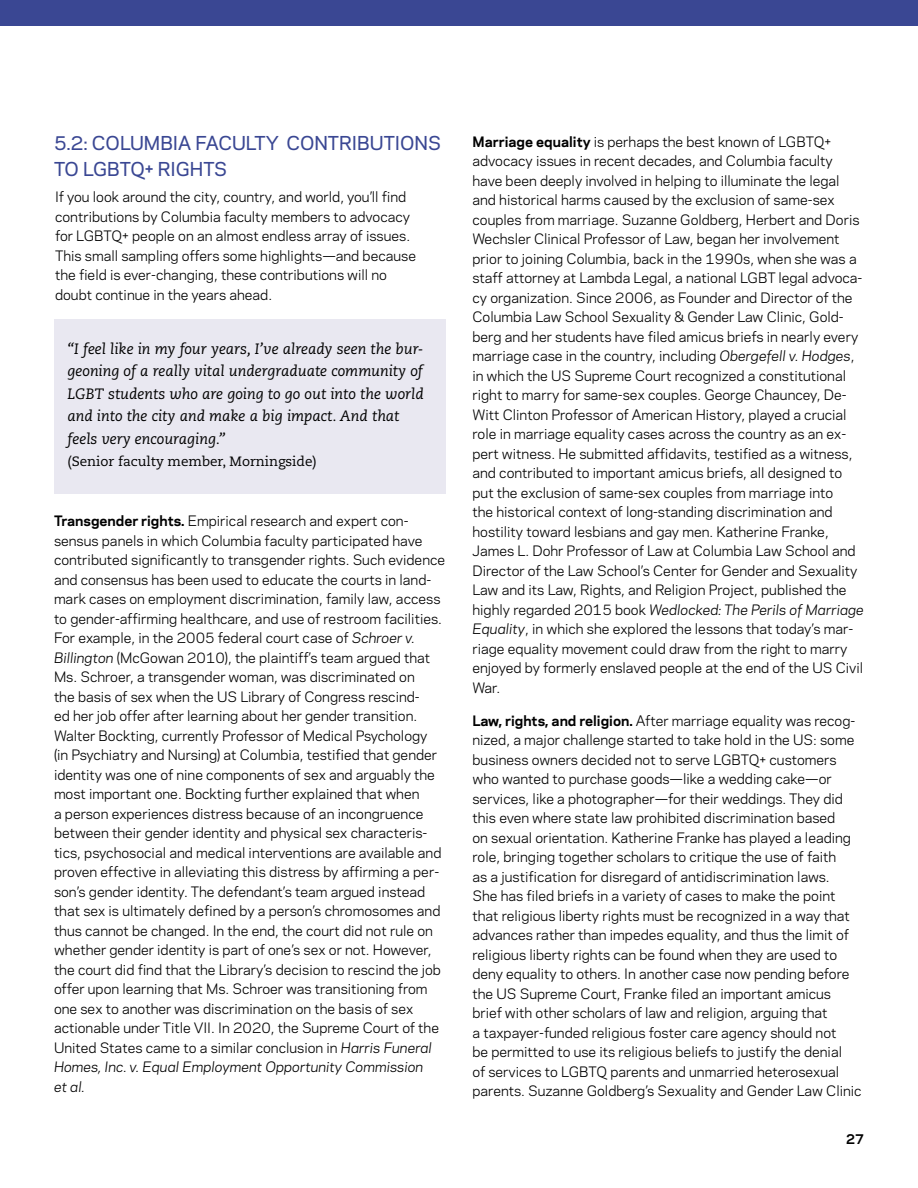
<style>
.page{position:relative;width:918px;height:1188px;background:#fff}
.page>*{position:absolute;margin:0;border:0;box-sizing:border-box;transform-origin:0 0}
.h2_red{font:500 18px/25.5px "Galaxie Polaris";color:#3a4793}
.quote{font:italic 15px/22.5px "Caecilia";color:#000}
.t1{font:13.5px/19.5px "Galaxie Polaris";color:#000}
.quote-2{font:13.5px "Caecilia";color:#000}
.t2{font:700 12.75px "Galaxie Polaris";color:#000}
.s1{font-weight:700}
.s2{font-style:italic}
</style>
<div class="page">
<div style="left:0;top:0;width:918px;height:26px;background:#3a4793"></div>
<div style="left:54px;top:319px;width:392px;height:175px;background:#e9e8f1"></div>
<h2 class="h2_red" style="left:54px;top:130px;width:389px">5.2: COLUMBIA FACULTY CONTRIBUTIONS<br>TO LGBTQ+ RIGHTS</h2>
<p class="t1" style="left:55px;top:187px;width:363px">If you look around the city, country, and world, you’ll find contributions by Columbia faculty members to advocacy for LGBTQ+ people on an almost endless array of issues.<br>This small sampling offers some highlights—and because the field is ever-changing, these contributions will no doubt continue in the years ahead.</p>
<p class="quote" style="left:68px;top:338px;width:358px">“I feel like in my four years, I’ve already seen the bur&shy;geoning of a really vital undergraduate community of LGBT students who are going to go out into the world and into the city and make a big impact. And that feels very encouraging.”</p>
<p class="quote-2" style="left:68px;top:454px;width:251px">(Senior faculty member, Morningside)</p>
<p class="t1" style="left:54px;top:511px;width:393px"><span class="s1">Transgender rights.</span> Empirical research and expert con&shy;sensus panels in which Columbia faculty participated have contributed significantly to transgender rights. Such evidence and consensus has been used to educate the courts in land&shy;mark cases on employment discrimination, family law, access to gender-affirming healthcare, and use of restroom facilities.<br>For example, in the 2005 federal court case of <span class="s2">Schroer v.<br>Billington</span> (McGowan 2010), the plaintiff’s team argued that Ms. Schroer, a transgender woman, was discriminated on<br>the basis of sex when the US Library of Congress rescind-<br>ed her job offer after learning about her gender transition.<br>Walter Bockting, currently Professor of Medical Psychology (in Psychiatry and Nursing) at Columbia, testified that gender identity was one of nine components of sex and arguably the most important one. Bockting further explained that when<br>a person experiences distress because of an incongruence between their gender identity and physical sex characteris&shy;tics, psychosocial and medical interventions are available and proven effective in alleviating this distress by affirming a per&shy;son’s gender identity. The defendant’s team argued instead that sex is ultimately defined by a person’s chromosomes and thus cannot be changed. In the end, the court did not rule on whether gender identity is part of one’s sex or not. However, the court did find that the Library’s decision to rescind the job offer upon learning that Ms. Schroer was transitioning from one sex to another was discrimination on the basis of sex actionable under Title VII. In 2020, the Supreme Court of the United States came to a similar conclusion in <span class="s2">Harris Funeral Homes, Inc. v. Equal Employment Opportunity Commission<br>et al.</span></p>
<p class="t1" style="left:472px;top:131px;width:393px"><span class="s1">Marriage equality</span> is perhaps the best known of LGBTQ+ advocacy issues in recent decades, and Columbia faculty have been deeply involved in helping to illuminate the legal and historical harms caused by the exclusion of same-sex couples from marriage. Suzanne Goldberg, Herbert and Doris Wechsler Clinical Professor of Law, began her involvement prior to joining Columbia, back in the 1990s, when she was a staff attorney at Lambda Legal, a national LGBT legal advoca&shy;cy organization. Since 2006, as Founder and Director of the Columbia Law School Sexuality &amp; Gender Law Clinic, Gold&shy;berg and her students have filed amicus briefs in nearly every marriage case in the country, including <span class="s2">Obergefell v. Hodges</span>, in which the US Supreme Court recognized a constitutional right to marry for same-sex couples. George Chauncey, De-Witt Clinton Professor of American History, played a crucial role in marriage equality cases across the country as an ex&shy;pert witness. He submitted affidavits, testified as a witness, and contributed to important amicus briefs, all designed to put the exclusion of same-sex couples from marriage into<br>the historical context of long-standing discrimination and hostility toward lesbians and gay men. Katherine Franke, James L. Dohr Professor of Law at Columbia Law School and Director of the Law School’s Center for Gender and Sexuality Law and its Law, Rights, and Religion Project, published the highly regarded 2015 book <span class="s2">Wedlocked: The Perils of Marriage Equality</span>, in which she explored the lessons that today’s mar&shy;riage equality movement could draw from the right to marry enjoyed by formerly enslaved people at the end of the US Civil War.</p>
<p class="t1" style="left:472px;top:710px;width:391px"><span class="s1">Law, rights, and religion.</span> After marriage equality was recog&shy;nized, a major challenge started to take hold in the US: some business owners decided not to serve LGBTQ+ customers who wanted to purchase goods—like a wedding cake—or services, like a photographer—for their weddings. They did this even where state law prohibited discrimination based<br>on sexual orientation. Katherine Franke has played a leading role, bringing together scholars to critique the use of faith<br>as a justification for disregard of antidiscrimination laws.<br>She has filed briefs in a variety of cases to make the point that religious liberty rights must be recognized in a way that advances rather than impedes equality, and thus the limit of religious liberty rights can be found when they are used to deny equality to others. In another case now pending before the US Supreme Court, Franke filed an important amicus brief with other scholars of law and religion, arguing that<br>a taxpayer-funded religious foster care agency should not<br>be permitted to use its religious beliefs to justify the denial<br>of services to LGBTQ parents and unmarried heterosexual parents. Suzanne Goldberg’s Sexuality and Gender Law Clinic</p>
<p class="t2" style="left:846px;top:1130px;width:19px">27</p>
</div>
